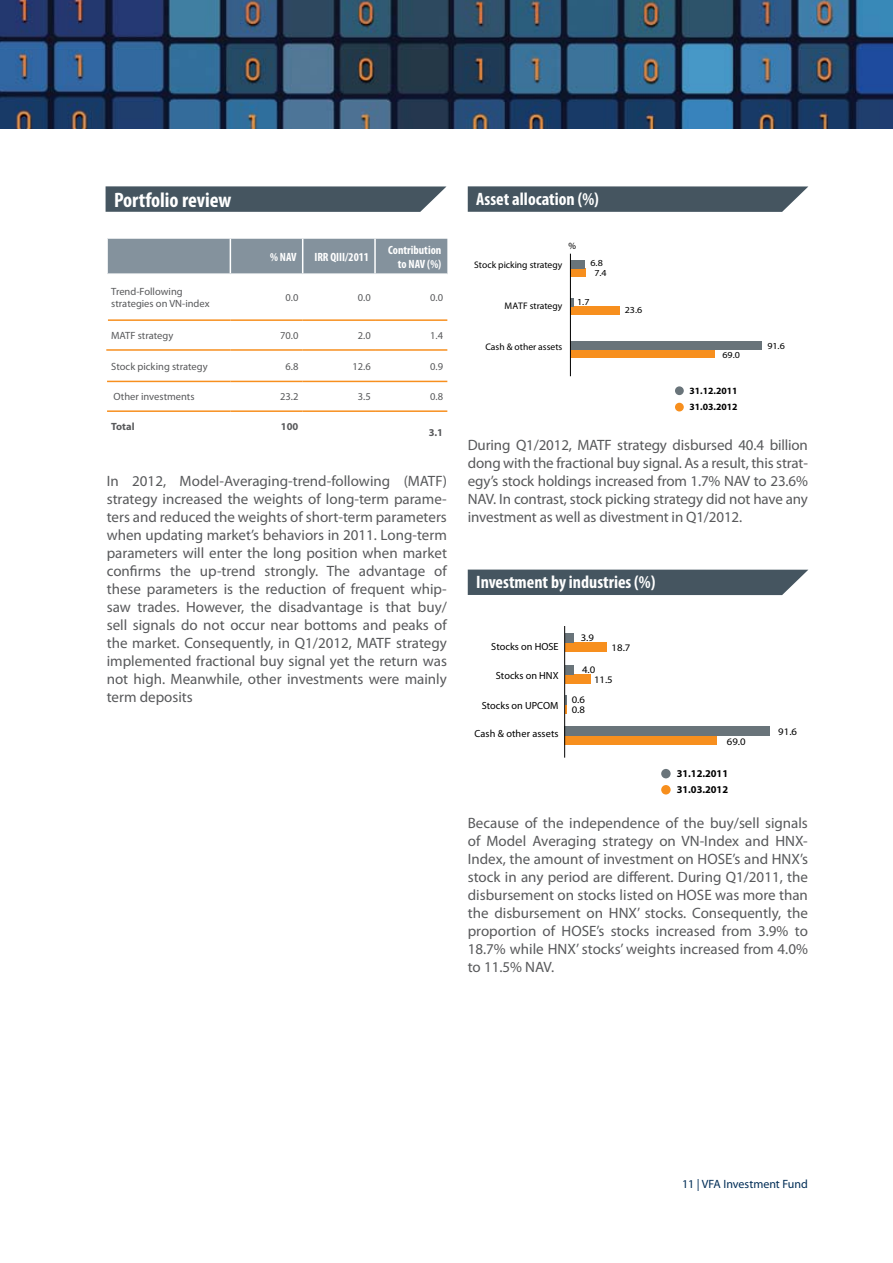
<style>
.page{position:relative;width:893px;height:1263px;background:#fff}
.page>*{position:absolute;margin:0;border:0;box-sizing:border-box;transform-origin:0 0}
.t1{font:700 condensed 21px "Myriad Pro";color:#fff}
.t2{font:700 condensed 18px "Myriad Pro";color:#fff}
.t3{font:15px/18px "Myriad Pro";color:#58595b;text-align:justify}
.t4{font:700 condensed 12px/14.4px "Myriad Pro";color:#fff;text-align:right}
.t5{font:12px "Myriad Pro";color:#002d56}
.t6{font:10.5px/12.6px "Myriad Pro";color:#58595b}
.t7{font:700 10.5px "Myriad Pro";color:#000}
.t8{font:700 10.5px "Myriad Pro";color:#58595b}
.t9{font:10.35px "Myriad Pro";color:#000}
.t10{font:10.05px "Myriad Pro";color:#000;scale:1.07 1}
.t11{font:700 9.6px "Myriad Pro";color:#000}
.t12{font:9.45px "Myriad Pro";color:#000}
.t13{font:9.3px "Myriad Pro";color:#000;scale:1.09 1}
</style>
<div class="page">
<img style="left:0;top:0;width:893px;height:128px">
<div style="left:108px;top:239px;width:339px;height:34px;background:#84929d"></div>
<hr style="left:374px;top:239px;width:2px;height:34px;background:#fff">
<hr style="left:108px;top:319px;width:122px;height:2px;background:#f78f1e">
<hr style="left:230px;top:319px;width:73px;height:2px;background:#f78f1e">
<hr style="left:303px;top:319px;width:72px;height:2px;background:#f78f1e">
<hr style="left:375px;top:319px;width:72px;height:2px;background:#f78f1e">
<hr style="left:107px;top:381px;width:123px;height:1px;background:#f78f1e">
<hr style="left:230px;top:381px;width:73px;height:1px;background:#f78f1e">
<hr style="left:303px;top:381px;width:72px;height:1px;background:#f78f1e">
<hr style="left:375px;top:381px;width:72px;height:1px;background:#f78f1e">
<hr style="left:107px;top:410px;width:123px;height:2px;background:#f78f1e">
<hr style="left:230px;top:410px;width:73px;height:2px;background:#f78f1e">
<hr style="left:303px;top:410px;width:72px;height:2px;background:#f78f1e">
<hr style="left:375px;top:410px;width:72px;height:2px;background:#f78f1e">
<hr style="left:230px;top:239px;width:1px;height:34px;background:#fff">
<hr style="left:302px;top:239px;width:1px;height:34px;background:#fff">
<hr style="left:106px;top:349px;width:124px;height:2px;background:#f78f1e">
<hr style="left:230px;top:349px;width:73px;height:2px;background:#f78f1e">
<hr style="left:303px;top:349px;width:72px;height:2px;background:#f78f1e">
<hr style="left:375px;top:349px;width:72px;height:2px;background:#f78f1e">
<svg style="left:106px;top:186px;width:340px;height:26px;background:#4f5e69"></svg>
<div style="left:468px;top:570px;width:340px;height:25px;background:#455560"></div>
<div style="left:565px;top:675px;width:26px;height:9px;background:#f78f1e"></div>
<div style="left:565px;top:642px;width:42px;height:9px;background:#f78f1e"></div>
<div style="left:565px;top:666px;width:9px;height:9px;background:#69747a"></div>
<svg style="left:565px;top:696px;width:1px;height:18px"></svg>
<div style="left:565px;top:633px;width:8px;height:9px;background:#69747a"></div>
<div style="left:565px;top:735px;width:152px;height:9px;background:#f78f1e"></div>
<div style="left:565px;top:726px;width:205px;height:9px;background:#69747a"></div>
<div style="left:661px;top:785px;width:10px;height:9px;background:#f78f1e;border-radius:50%"></div>
<div style="left:661px;top:769px;width:10px;height:9px;background:#69747a;border-radius:50%"></div>
<hr style="left:564px;top:626px;width:1px;height:132px;background:#000">
<svg style="left:468px;top:186px;width:340px;height:26px;background:#4f5e69"></svg>
<div style="left:570px;top:268px;width:16px;height:9px;background:#f78f1e"></div>
<div style="left:571px;top:307px;width:49px;height:8px;background:#f78f1e"></div>
<div style="left:570px;top:349px;width:145px;height:9px;background:#f78f1e"></div>
<div style="left:570px;top:260px;width:15px;height:8px;background:#69747a"></div>
<svg style="left:571px;top:298px;width:3px;height:9px"></svg>
<div style="left:570px;top:341px;width:192px;height:8px;background:#69747a"></div>
<div style="left:675px;top:403px;width:9px;height:8px;background:#f78f1e;border-radius:50%"></div>
<div style="left:675px;top:386px;width:9px;height:9px;background:#69747a;border-radius:50%"></div>
<hr style="left:570px;top:254px;width:1px;height:122px;background:#000">
<h1 class="t1" style="left:114px;top:187px;width:119px">Portfolio review</h1>
<p class="t4" style="left:270px;top:249px;width:28px">% NAV</p>
<p class="t4" style="left:314px;top:249px;width:56px">IRR QIII/2011</p>
<p class="t4" style="left:388px;top:242px;width:55px">Contribution to NAV (%)</p>
<p class="t6" style="left:111px;top:285px;width:100px">Trend-Following strategies on VN-index</p>
<p class="t6" style="left:285px;top:291px;width:14px">0.0</p>
<p class="t6" style="left:358px;top:291px;width:14px">0.0</p>
<p class="t6" style="left:430px;top:291px;width:14px">0.0</p>
<p class="t6" style="left:111px;top:329px;width:64px">MATF strategy</p>
<p class="t6" style="left:280px;top:329px;width:20px">70.0</p>
<p class="t6" style="left:358px;top:329px;width:14px">2.0</p>
<p class="t6" style="left:430px;top:329px;width:14px">1.4</p>
<p class="t6" style="left:111px;top:360px;width:98px">Stock picking strategy</p>
<p class="t6" style="left:285px;top:360px;width:14px">6.8</p>
<p class="t6" style="left:352px;top:360px;width:20px">12.6</p>
<p class="t6" style="left:430px;top:360px;width:14px">0.9</p>
<p class="t6" style="left:114px;top:390px;width:83px">Other investments</p>
<p class="t6" style="left:280px;top:390px;width:20px">23.2</p>
<p class="t6" style="left:358px;top:390px;width:14px">3.5</p>
<p class="t6" style="left:430px;top:390px;width:14px">0.8</p>
<p class="t8" style="left:111px;top:420px;width:25px">Total</p>
<p class="t8" style="left:281px;top:420px;width:19px">100</p>
<p class="t8" style="left:429px;top:426px;width:16px">3.1</p>
<p class="t3" style="left:107px;top:472px;width:342px">In 2012, Model-Averaging-trend-following (MATF) strategy increased the weights of long-term parame&shy;ters and reduced the weights of short-term parameters when updating market’s behaviors in 2011. Long-term parameters will enter the long position when market confirms the up-trend strongly. The advantage of these parameters is the reduction of frequent whip&shy;saw trades. However, the disadvantage is that buy/ sell signals do not occur near bottoms and peaks of the market. Consequently, in Q1/2012, MATF strategy implemented fractional buy signal yet the return was not high. Meanwhile, other investments were mainly term deposits</p>
<p class="t2" style="left:476px;top:187px;width:124px">Asset allocation (%)</p>
<p class="t12" style="left:568px;top:240px;width:9px">%</p>
<p class="t13" style="left:594px;top:267px;width:13px">7.4</p>
<p class="t13" style="left:590px;top:257px;width:13px">6.8</p>
<p class="t12" style="left:474px;top:259px;width:90px">Stock picking strategy</p>
<p class="t12" style="left:505px;top:300px;width:59px">MATF strategy</p>
<p class="t12" style="left:485px;top:341px;width:78px">Cash &amp; other assets</p>
<p class="t13" style="left:577px;top:296px;width:13px">1.7</p>
<p class="t13" style="left:625px;top:304px;width:18px">23.6</p>
<p class="t13" style="left:722px;top:349px;width:18px">69.0</p>
<p class="t11" style="left:689px;top:384px;width:50px">31.12.2011</p>
<p class="t11" style="left:689px;top:400px;width:50px">31.03.2012</p>
<p class="t13" style="left:767px;top:340px;width:18px">91.6</p>
<p class="t3" style="left:468px;top:436px;width:342px">During Q1/2012, MATF strategy disbursed 40.4 billion dong with the fractional buy signal. As a result, this strat&shy;egy’s stock holdings increased from 1.7% NAV to 23.6% NAV. In contrast, stock picking strategy did not have any investment as well as divestment in Q1/2012.</p>
<p class="t2" style="left:476px;top:571px;width:181px">Investment by industries (%)</p>
<p class="t9" style="left:491px;top:640px;width:69px">Stocks on HOSE</p>
<p class="t9" style="left:496px;top:670px;width:64px">Stocks on HNX</p>
<p class="t9" style="left:482px;top:699px;width:78px">Stocks on UPCOM</p>
<p class="t9" style="left:474px;top:727px;width:86px">Cash &amp; other assets</p>
<p class="t10" style="left:581px;top:631px;width:14px">3.9</p>
<p class="t10" style="left:582px;top:663px;width:14px">4.0</p>
<p class="t10" style="left:612px;top:641px;width:19px">18.7</p>
<p class="t10" style="left:572px;top:694px;width:14px">0.6</p>
<p class="t10" style="left:572px;top:703px;width:14px">0.8</p>
<p class="t10" style="left:594px;top:674px;width:19px">11.5</p>
<p class="t10" style="left:727px;top:735px;width:19px">69.0</p>
<p class="t7" style="left:677px;top:766px;width:53px">31.12.2011</p>
<p class="t7" style="left:677px;top:782px;width:53px">31.03.2012</p>
<p class="t10" style="left:778px;top:725px;width:19px">91.6</p>
<p class="t3" style="left:468px;top:814px;width:342px">Because of the independence of the buy/sell signals of Model Averaging strategy on VN-Index and HNX-Index, the amount of investment on HOSE’s and HNX’s stock in any period are different. During Q1/2011, the disbursement on stocks listed on HOSE was more than the disbursement on HNX’ stocks. Consequently, the proportion of HOSE’s stocks increased from 3.9% to 18.7% while HNX’ stocks’ weights increased from 4.0% to 11.5% NAV.</p>
<p class="t5" style="left:682px;top:1176px;width:127px">11 | VFA Investment Fund</p>
</div>
